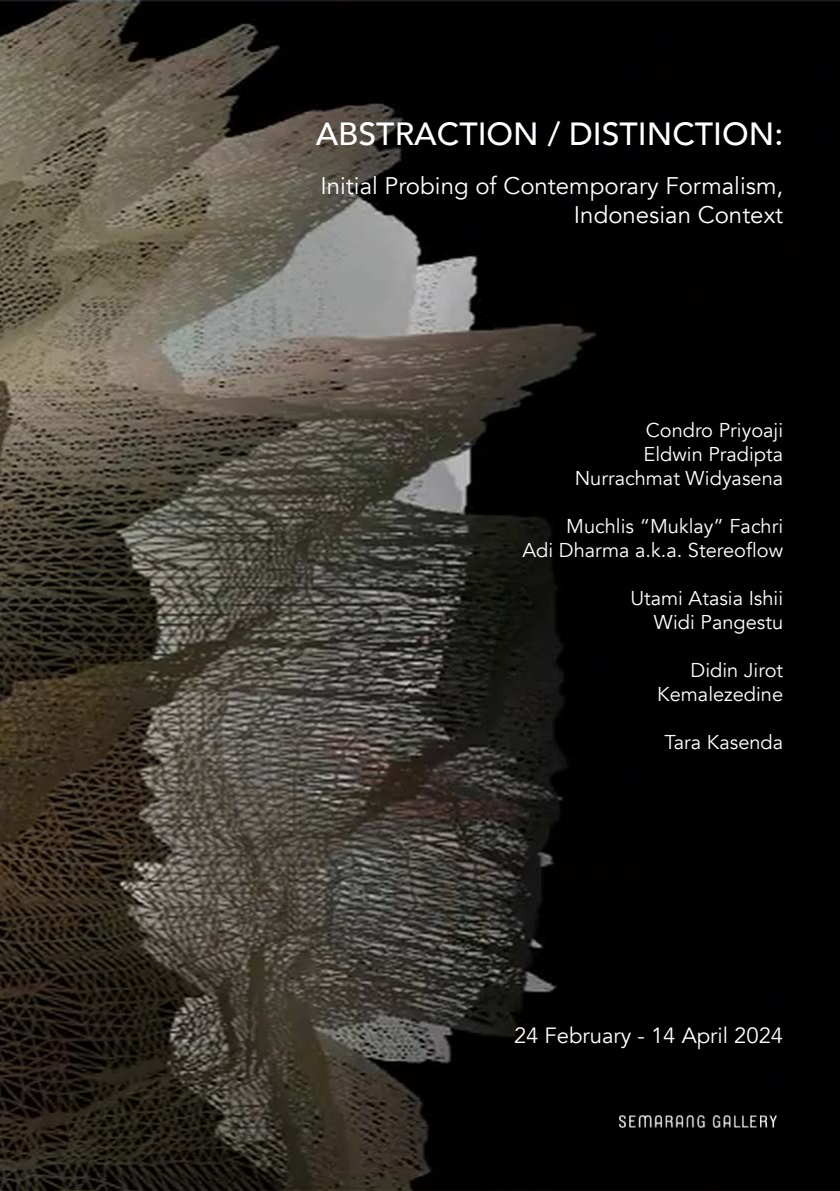
<style>
.page{position:relative;width:840px;height:1191px;background:#fff}
.page>*{position:absolute;margin:0;border:0;box-sizing:border-box;transform-origin:0 0}
.t1{font:500 32px "Avenir";color:#fff}
.t2{font:24px/28.8px "Avenir";color:#fff;text-align:right}
.t3{font:22px "Avenir";color:#fff}
.t4{font:20px/24px "Avenir";color:#fff;text-align:right}
</style>
<div class="page">
<img style="left:0;top:0;width:839px;height:1191px">
<img style="left:612px;top:1108px;width:170px;height:26px">
<h1 class="t1" style="left:315px;top:107px;width:468px">ABSTRACTION / DISTINCTION:</h1>
<p class="t2" style="left:320px;top:172px;width:464px">Initial Probing of Contemporary Formalism,<br>Indonesian Context</p>
<p class="t4" style="left:574px;top:418px;width:210px">Condro Priyoaji<br>Eldwin Pradipta<br>Nurrachmat Widyasena</p>
<p class="t4" style="left:522px;top:514px;width:262px">Muchlis “Muklay” Fachri<br>Adi Dharma a.k.a. Stereoflow</p>
<p class="t4" style="left:630px;top:586px;width:154px">Utami Atasia Ishii<br>Widi Pangestu</p>
<p class="t4" style="left:656px;top:658px;width:127px">Didin Jirot<br>Kemalezedine</p>
<p class="t4" style="left:664px;top:730px;width:120px">Tara Kasenda</p>
<p class="t3" style="left:513px;top:1022px;width:270px">24 February - 14 April 2024</p>
</div>
